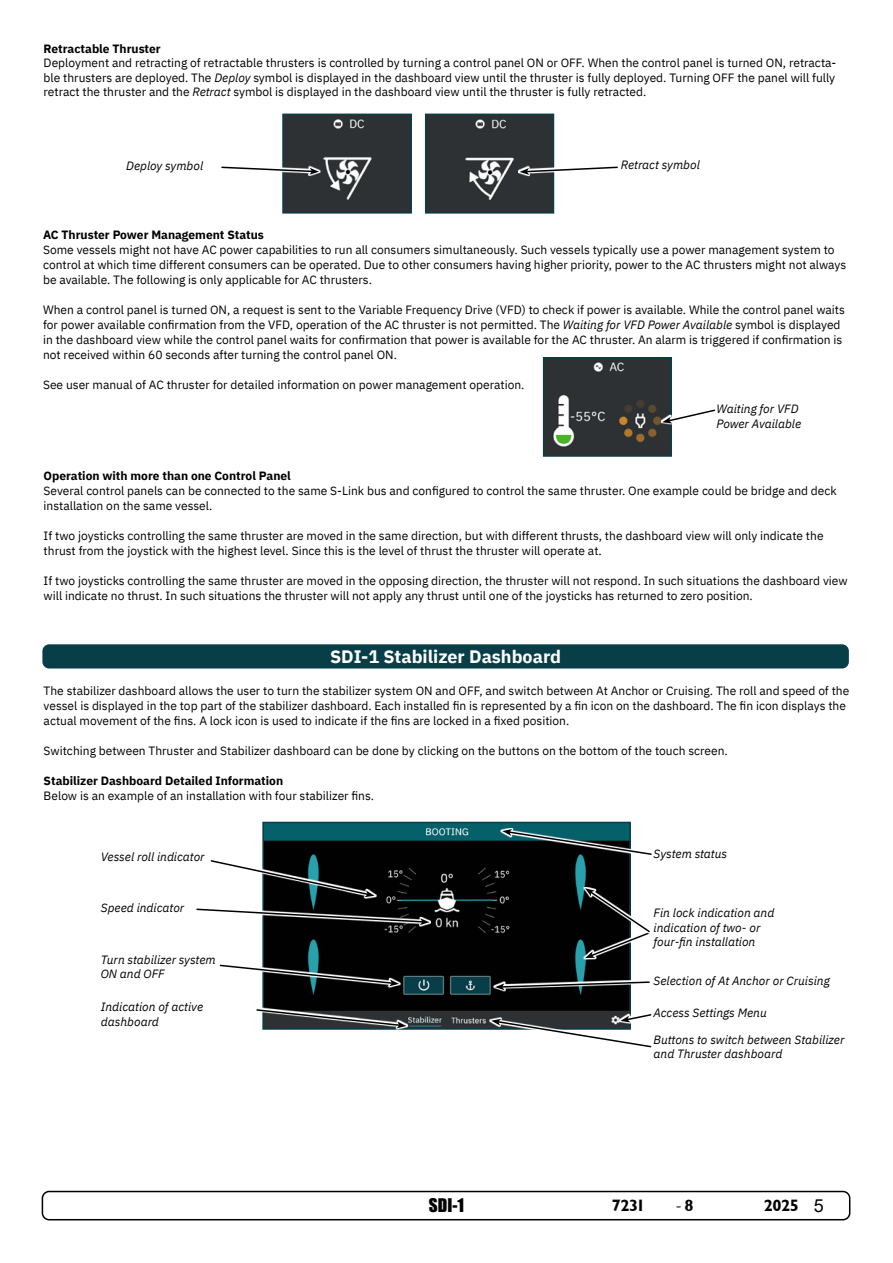
<style>
.page{position:relative;width:893px;height:1263px;background:#fff}
.page>*{position:absolute;margin:0;border:0;box-sizing:border-box;transform-origin:0 0}
.t1{font:700 18px "IBM Plex Sans";color:#fff}
.t2{font:18px "Minion Pro";color:#000}
.t3{font:17.25px "Impact";color:#000}
.t4{font:16.5px "Garrison Sans BOLD";letter-spacing:-.025em;color:#000}
.t5{font:12px/15px "IBM Plex Sans";color:#000}
.t6{font:italic 12px/14.4px "IBM Plex Sans";color:#000}
.t7{font:700 12px "IBM Plex Sans";color:#000}
.s1{font-style:italic}
.s2{font-family:"Garrison Sans BOLD";font-size:16.5px}
.s3{font-family:"Arial";font-size:18px}
</style>
<div class="page">
<div style="left:42px;top:1191px;width:808px;height:29px;border:2px solid #000;border-radius:7px"></div>
<img style="left:265px;top:825px;width:363px;height:202px">
<div style="left:262px;top:822px;width:369px;height:208px;border:2px solid #083e48"></div>
<div style="left:42px;top:644px;width:807px;height:24px;background:#083e48;border-radius:7px"></div>
<svg style="left:262px;top:859px;width:114px;height:40px"></svg>
<svg style="left:210px;top:859px;width:165px;height:38px"></svg>
<svg style="left:262px;top:963px;width:139px;height:25px"></svg>
<svg style="left:219px;top:964px;width:180px;height:22px"></svg>
<svg style="left:262px;top:907px;width:169px;height:19px"></svg>
<svg style="left:196px;top:908px;width:233px;height:17px"></svg>
<svg style="left:583px;top:934px;width:48px;height:26px"></svg>
<svg style="left:493px;top:980px;width:138px;height:12px"></svg>
<svg style="left:495px;top:980px;width:155px;height:10px"></svg>
<img style="left:428px;top:117px;width:123px;height:94px">
<div style="left:425px;top:114px;width:129px;height:100px;border:2px solid #083e48"></div>
<img style="left:285px;top:117px;width:124px;height:94px">
<div style="left:282px;top:114px;width:130px;height:100px;border:2px solid #083e48"></div>
<svg style="left:282px;top:165px;width:39px;height:11px"></svg>
<svg style="left:221px;top:166px;width:98px;height:9px"></svg>
<svg style="left:518px;top:165px;width:37px;height:11px"></svg>
<svg style="left:520px;top:166px;width:98px;height:9px"></svg>
<svg style="left:583px;top:887px;width:48px;height:47px"></svg>
<svg style="left:585px;top:888px;width:65px;height:70px"></svg>
<svg style="left:501px;top:828px;width:130px;height:28px"></svg>
<svg style="left:502px;top:829px;width:150px;height:27px"></svg>
<svg style="left:619px;top:1012px;width:12px;height:1px"></svg>
<img style="left:546px;top:360px;width:123px;height:94px">
<div style="left:543px;top:357px;width:129px;height:100px;border:2px solid #083e48"></div>
<svg style="left:661px;top:408px;width:11px;height:17px"></svg>
<svg style="left:662px;top:408px;width:54px;height:15px"></svg>
<div style="left:490px;top:1017px;width:163px;height:32px;background:#fff"></div>
<svg style="left:491px;top:1013px;width:161px;height:35px"></svg>
<svg style="left:262px;top:1008px;width:146px;height:22px"></svg>
<svg style="left:256px;top:1008px;width:150px;height:20px;background:#4b4d4e"></svg>
<p class="t7" style="left:44px;top:39px;width:119px">Retractable Thruster</p>
<p class="t5" style="left:44px;top:55px;width:794px;line-height:14.4px;text-align:justify">Deployment and retracting of retractable thrusters is controlled by turning a control panel ON or OFF. When the control panel is turned ON, retracta&shy;ble thrusters are deployed. The <span class="s1">Deploy</span> symbol is displayed in the dashboard view until the thruster is fully deployed. Turning OFF the panel will fully retract the thruster and the <span class="s1">Retract</span> symbol is displayed in the dashboard view until the thruster is fully retracted.</p>
<p class="t6" style="left:126px;top:158px;width:78px">Deploy symbol</p>
<p class="t6" style="left:621px;top:156px;width:80px">Retract symbol</p>
<p class="t7" style="left:43px;top:225px;width:222px">AC Thruster Power Management Status</p>
<p class="t5" style="left:43px;top:241px;width:805px">Some vessels might not have AC power capabilities to run all consumers simultaneously. Such vessels typically use a power management system to control at which time different consumers can be operated. Due to other consumers having higher priority, power to the AC thrusters might not always be available. The following is only applicable for AC thrusters.</p>
<p class="t5" style="left:43px;top:301px;width:803px">When a control panel is turned ON, a request is sent to the Variable Frequency Drive (VFD) to check if power is available. While the control panel waits for power available confirmation from the VFD, operation of the AC thruster is not permitted. The <span class="s1">Waiting for VFD Power Available</span> symbol is displayed in the dashboard view while the control panel waits for confirmation that power is available for the AC thruster. An alarm is triggered if confirmation is not received within 60 seconds after turning the control panel ON.</p>
<p class="t5" style="left:43px;top:376px;width:483px">See user manual of AC thruster for detailed information on power management operation.</p>
<p class="t6" style="left:717px;top:400px;width:86px;line-height:15px">Waiting for VFD<br>Power Available</p>
<p class="t7" style="left:44px;top:466px;width:249px">Operation with more than one Control Panel</p>
<p class="t5" style="left:44px;top:482px;width:795px">Several control panels can be connected to the same S-Link bus and configured to control the same thruster. One example could be bridge and deck installation on the same vessel.</p>
<p class="t5" style="left:44px;top:527px;width:781px">If two joysticks controlling the same thruster are moved in the same direction, but with different thrusts, the dashboard view will only indicate the thrust from the joystick with the highest level. Since this is the level of thrust the thruster will operate at.</p>
<p class="t5" style="left:44px;top:572px;width:805px">If two joysticks controlling the same thruster are moved in the opposing direction, the thruster will not respond. In such situations the dashboard view will indicate no thrust. In such situations the thruster will not apply any thrust until one of the joysticks has returned to zero position.</p>
<h1 class="t1" style="left:330px;top:642px;width:233px">SDI-1 Stabilizer Dashboard</h1>
<p class="t5" style="left:44px;top:682px;width:807px">The stabilizer dashboard allows the user to turn the stabilizer system ON and OFF, and switch between At Anchor or Cruising. The roll and speed of the vessel is displayed in the top part of the stabilizer dashboard. Each installed fin is represented by a fin icon on the dashboard. The fin icon displays the actual movement of the fins. A lock icon is used to indicate if the fins are locked in a fixed position.</p>
<p class="t5" style="left:44px;top:742px;width:686px">Switching between Thruster and Stabilizer dashboard can be done by clicking on the buttons on the bottom of the touch screen.</p>
<p class="t7" style="left:44px;top:771px;width:241px">Stabilizer Dashboard Detailed Information</p>
<p class="t5" style="left:44px;top:787px;width:332px">Below is an example of an installation with four stabilizer fins.</p>
<p class="t6" style="left:101px;top:848px;width:105px">Vessel roll indicator</p>
<p class="t6" style="left:654px;top:846px;width:75px">System status</p>
<p class="t6" style="left:101px;top:899px;width:85px">Speed indicator</p>
<p class="t6" style="left:654px;top:905px;width:122px">Fin lock indication and indication of two- or four-fin installation</p>
<p class="t6" style="left:654px;top:972px;width:178px">Selection of At Anchor or Cruising</p>
<p class="t6" style="left:101px;top:951px;width:116px">Turn stabilizer system<br>ON and OFF</p>
<p class="t6" style="left:101px;top:999px;width:104px">Indication of active dashboard</p>
<p class="t6" style="left:654px;top:1004px;width:115px">Access Settings Menu</p>
<p class="t6" style="left:654px;top:1031px;width:192px">Buttons to switch between Stabilizer and Thruster dashboard</p>
<h2 class="t3" style="left:429px;top:1192px;width:37px">SDI-1</h2>
<h3 class="t4" style="left:612px;top:1196px;width:35px">7231</h3>
<h1 class="t2" style="left:675px;top:1193px;width:20px">-<span class="s2">8</span></h1>
<h3 class="t4" style="left:764px;top:1196px;width:61px">2025 <span class="s3">5</span></h3>
</div>
